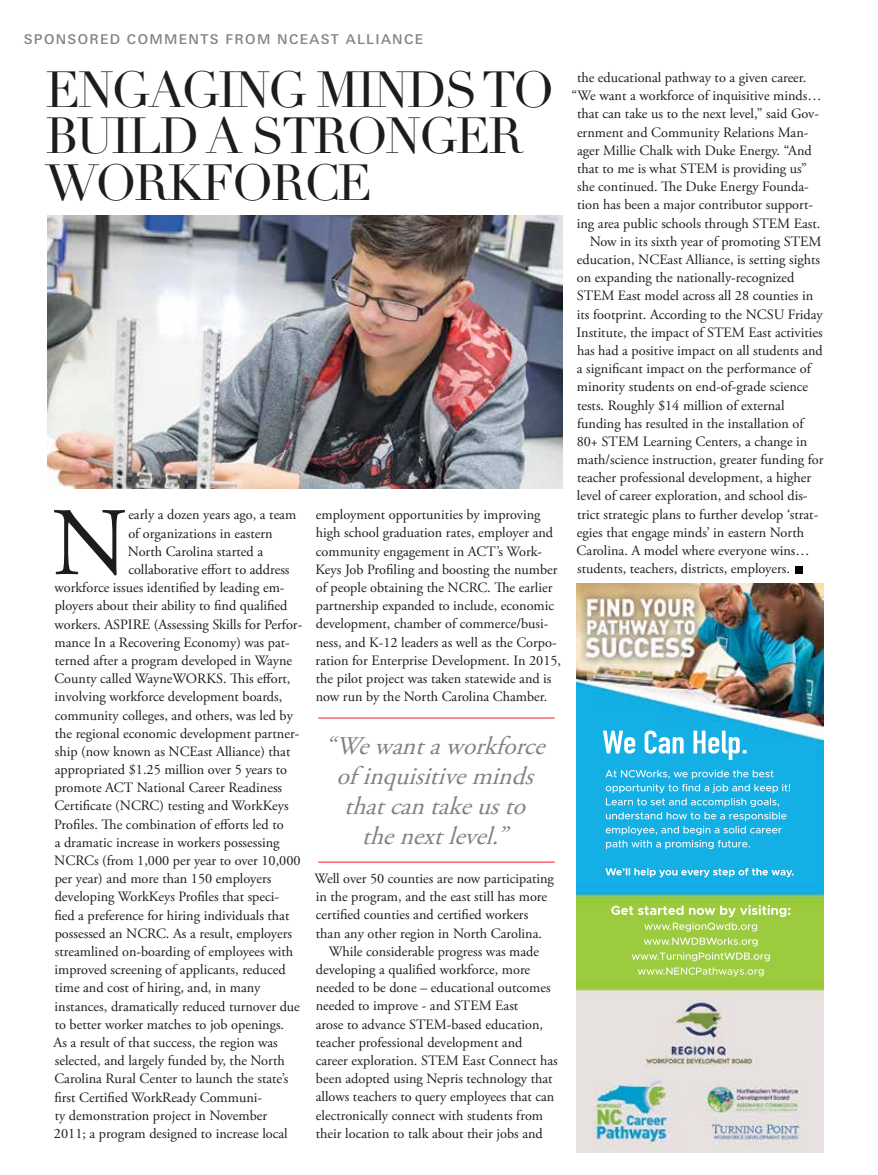
<style>
.page{position:relative;width:878px;height:1175px;background:#fff}
.page>*{position:absolute;margin:0;border:0;box-sizing:border-box;transform-origin:0 0}
.t1{font:96.6px "Adobe Garamond Pro";color:#1c1c1c}
.t2{font:49.5px/46.5px "Didot";letter-spacing:-.05em;color:#1c1c1c}
.t3{font:italic 25.5px/30px "Adobe Garamond Pro";color:#808284;text-align:center}
.t4{font:14.25px/18.1px "Adobe Garamond Pro";color:#1c1c1c}
.t5{font:500 13.5px "Linotype Univers Basic";letter-spacing:.1em;color:#808284}
</style>
<div class="page">
<img style="left:48px;top:215px;width:515px;height:274px">
<img style="left:576px;top:584px;width:247px;height:568px">
<img style="left:603px;top:730px;width:116px;height:23px">
<img style="left:605px;top:769px;width:130px;height:10px">
<img style="left:611px;top:905px;width:124px;height:12px">
<hr style="left:318px;top:717px;width:236px;height:1px;background:#ea1c24">
<hr style="left:318px;top:861px;width:236px;height:1px;background:#ea1c24">
<div style="left:794px;top:566px;width:8px;height:8px;background:#000"></div>
<p class="t5" style="left:24px;top:32px;width:401px">SPONSORED COMMENTS FROM NCEAST ALLIANCE</p>
<h2 class="t2" style="left:46px;top:66px;width:510px">ENGAGING MINDS TO<br>BUILD A STRONGER<br>WORKFORCE</h2>
<h1 class="t1" style="left:52px;top:504px;width:77px">N</h1>
<p class="t4" style="left:128px;top:507px;width:169px">early a dozen years ago, a team</p>
<p class="t4" style="left:128px;top:525px;width:146px">of organizations in eastern</p>
<p class="t4" style="left:128px;top:543px;width:137px">North Carolina started a</p>
<p class="t4" style="left:128px;top:561px;width:163px">collaborative effort to address</p>
<p class="t4" style="left:54px;top:580px;width:231px">workforce issues identified by leading em-</p>
<p class="t4" style="left:55px;top:598px;width:234px">ployers about their ability to find qualified</p>
<p class="t4" style="left:54px;top:616px;width:249px">workers. ASPIRE (Assessing Skills for Perfor-</p>
<p class="t4" style="left:55px;top:634px;width:237px">mance In a Recovering Economy) was pat-</p>
<p class="t4" style="left:55px;top:652px;width:239px">terned after a program developed in Wayne</p>
<p class="t4" style="left:54px;top:671px;width:238px">County called WayneWORKS. This effort,</p>
<p class="t4" style="left:55px;top:689px;width:229px">involving workforce development boards,</p>
<p class="t4" style="left:55px;top:707px;width:240px">community colleges, and others, was led by</p>
<p class="t4" style="left:55px;top:725px;width:246px">the regional economic development partner-</p>
<p class="t4" style="left:55px;top:743px;width:237px">ship (now known as NCEast Alliance) that</p>
<p class="t4" style="left:55px;top:761px;width:234px">appropriated $1.25 million over 5 years to</p>
<p class="t4" style="left:55px;top:780px;width:229px">promote ACT National Career Readiness</p>
<p class="t4" style="left:54px;top:798px;width:236px">Certificate (NCRC) testing and WorkKeys</p>
<p class="t4" style="left:54px;top:816px;width:231px">Profiles. The combination of efforts led to</p>
<p class="t4" style="left:55px;top:834px;width:226px">a dramatic increase in workers possessing</p>
<p class="t4" style="left:54px;top:852px;width:248px">NCRCs (from 1,000 per year to over 10,000</p>
<p class="t4" style="left:55px;top:871px;width:218px">per year) and more than 150 employers</p>
<p class="t4" style="left:55px;top:889px;width:226px">developing WorkKeys Profiles that speci-</p>
<p class="t4" style="left:54px;top:907px;width:236px">fied a preference for hiring individuals that</p>
<p class="t4" style="left:55px;top:925px;width:239px">possessed an NCRC. As a result, employers</p>
<p class="t4" style="left:55px;top:943px;width:240px">streamlined on-boarding of employees with</p>
<p class="t4" style="left:55px;top:961px;width:233px">improved screening of applicants, reduced</p>
<p class="t4" style="left:55px;top:980px;width:207px">time and cost of hiring, and, in many</p>
<p class="t4" style="left:55px;top:998px;width:247px">instances, dramatically reduced turnover due</p>
<p class="t4" style="left:55px;top:1016px;width:231px">to better worker matches to job openings.</p>
<p class="t4" style="left:54px;top:1034px;width:226px">As a result of that success, the region was</p>
<p class="t4" style="left:55px;top:1052px;width:231px">selected, and largely funded by, the North</p>
<p class="t4" style="left:54px;top:1071px;width:236px">Carolina Rural Center to launch the state’s</p>
<p class="t4" style="left:54px;top:1089px;width:209px">first Certified WorkReady Communi-</p>
<p class="t4" style="left:55px;top:1107px;width:214px">ty demonstration project in November</p>
<p class="t4" style="left:54px;top:1125px;width:235px">2011; a program designed to increase local</p>
<p class="t4" style="left:315px;top:507px;width:247px">employment opportunities by improving high school graduation rates, employer and community engagement in ACT’s Work-Keys Job Profiling and boosting the number of people obtaining the NCRC. The earlier partnership expanded to include, economic development, chamber of commerce/busi&shy;ness, and K-12 leaders as well as the Corpo&shy;ration for Enterprise Development. In 2015, the pilot project was taken statewide and is now run by the North Carolina Chamber.</p>
<h3 class="t3" style="left:325px;top:733px;width:228px">“Wewantaworkforce of inquisitiveminds thatcantakeusto thenextlevel.”</h3>
<p class="t4" style="left:314px;top:870px;width:241px">Well over 50 counties are now participating</p>
<p class="t4" style="left:316px;top:889px;width:233px">in the program, and the east still has more</p>
<p class="t4" style="left:316px;top:907px;width:214px">certified counties and certified workers</p>
<p class="t4" style="left:316px;top:925px;width:228px">than any other region in North Carolina.</p>
<p class="t4" style="left:328px;top:943px;width:212px">While considerable progress was made</p>
<p class="t4" style="left:316px;top:961px;width:216px">developing a qualified workforce, more</p>
<p class="t4" style="left:316px;top:980px;width:236px">needed to be done – educational outcomes</p>
<p class="t4" style="left:316px;top:998px;width:204px">needed to improve - and STEM East</p>
<p class="t4" style="left:316px;top:1016px;width:229px">arose to advance STEM-based education,</p>
<p class="t4" style="left:316px;top:1034px;width:208px">teacher professional development and</p>
<p class="t4" style="left:316px;top:1052px;width:243px">career exploration. STEM East Connect has</p>
<p class="t4" style="left:316px;top:1070px;width:238px">been adopted using Nepris technology that</p>
<p class="t4" style="left:316px;top:1089px;width:240px">allows teachers to query employees that can</p>
<p class="t4" style="left:316px;top:1107px;width:229px">electronically connect with students from</p>
<p class="t4" style="left:316px;top:1125px;width:228px">their location to talk about their jobs and</p>
<p class="t4" style="left:577px;top:70px;width:231px">the educational pathway to a given career.</p>
<p class="t4" style="left:571px;top:88px;width:251px">“We want a workforce of inquisitive minds…</p>
<p class="t4" style="left:577px;top:106px;width:243px">that can take us to the next level,” said Gov-</p>
<p class="t4" style="left:577px;top:124px;width:233px">ernment and Community Relations Man-</p>
<p class="t4" style="left:577px;top:142px;width:236px">ager Millie Chalk with Duke Energy. “And</p>
<p class="t4" style="left:577px;top:161px;width:231px">that to me is what STEM is providing us”</p>
<p class="t4" style="left:577px;top:179px;width:233px">she continued. The Duke Energy Founda-</p>
<p class="t4" style="left:577px;top:197px;width:237px">tion has been a major contributor support-</p>
<p class="t4" style="left:577px;top:215px;width:245px">ing area public schools through STEM East.</p>
<p class="t4" style="left:589px;top:233px;width:233px">Now in its sixth year of promoting STEM</p>
<p class="t4" style="left:577px;top:252px;width:245px">education, NCEast Alliance, is setting sights</p>
<p class="t4" style="left:577px;top:270px;width:219px">on expanding the nationally-recognized</p>
<p class="t4" style="left:576px;top:288px;width:238px">STEM East model across all 28 counties in</p>
<p class="t4" style="left:576px;top:306px;width:247px">its footprint. According to the NCSU Friday</p>
<p class="t4" style="left:576px;top:324px;width:248px">Institute, the impact of STEM East activities</p>
<p class="t4" style="left:577px;top:342px;width:247px">has had a positive impact on all students and</p>
<p class="t4" style="left:577px;top:361px;width:235px">a significant impact on the performance of</p>
<p class="t4" style="left:577px;top:379px;width:233px">minority students on end-of-grade science</p>
<p class="t4" style="left:577px;top:397px;width:209px">tests. Roughly $14 million of external</p>
<p class="t4" style="left:577px;top:415px;width:228px">funding has resulted in the installation of</p>
<p class="t4" style="left:576px;top:433px;width:232px">80+ STEM Learning Centers, a change in</p>
<p class="t4" style="left:577px;top:452px;width:248px">math/science instruction, greater funding for</p>
<p class="t4" style="left:577px;top:470px;width:235px">teacher professional development, a higher</p>
<p class="t4" style="left:577px;top:488px;width:232px">level of career exploration, and school dis-</p>
<p class="t4" style="left:577px;top:506px;width:243px">trict strategic plans to further develop ‘strat-</p>
<p class="t4" style="left:577px;top:524px;width:228px">egies that engage minds’ in eastern North</p>
<p class="t4" style="left:576px;top:543px;width:235px">Carolina. A model where everyone wins…</p>
<p class="t4" style="left:577px;top:561px;width:214px">students, teachers, districts, employers.</p>
</div>
